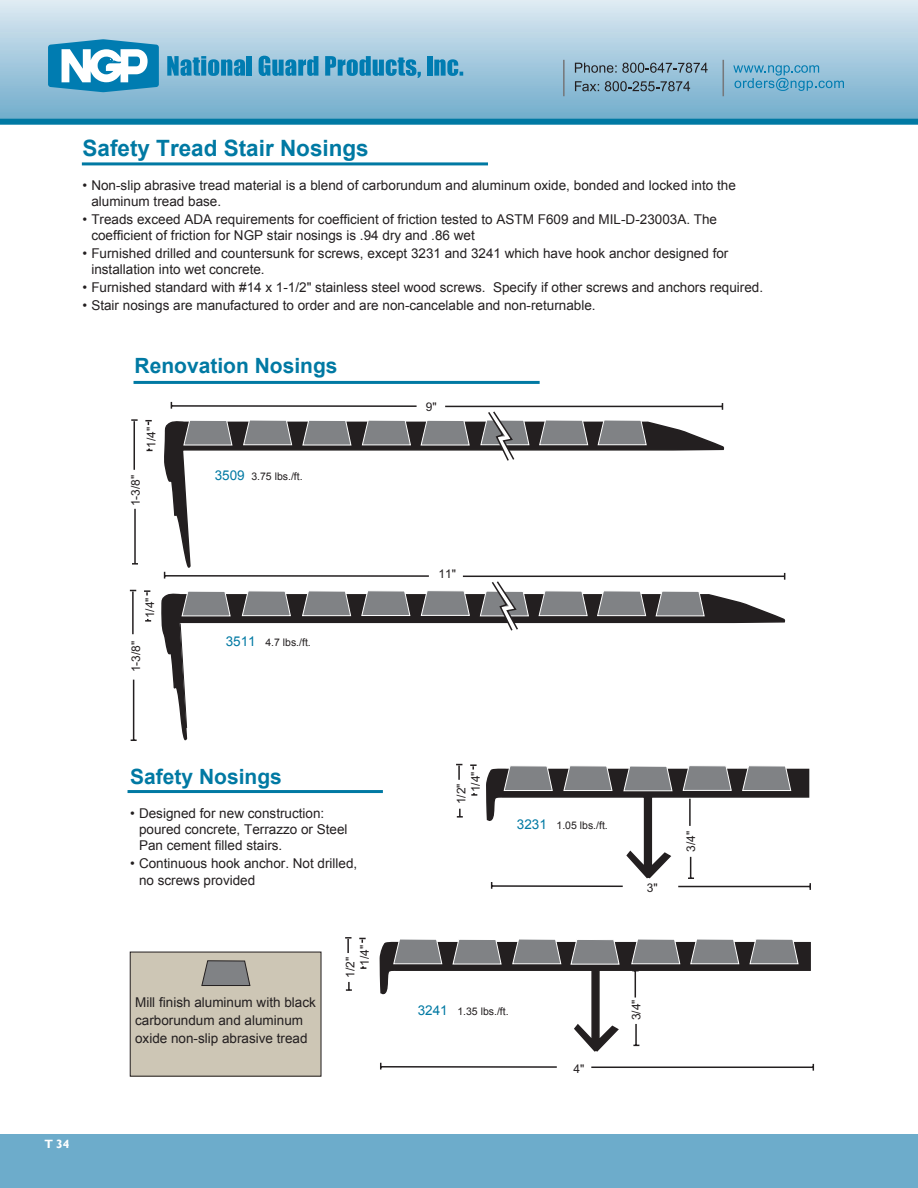
<style>
.page{position:relative;width:918px;height:1188px;background:#fff}
.page>*{position:absolute;margin:0;border:0;box-sizing:border-box;transform-origin:0 0}
.t1{font:700 22.5px "Arial";color:#0079a3}
.t2{font:700 21px "Arial";color:#0079a3}
.t3{font:13.5px/16.2px "Arial";color:#231f20}
.t4{font:12px/14.1px "Arial";color:#231f20}
.t5{font:700 12px "Gill Sans";color:#fff}
.t6{font:10.5px "Arial";color:#231f20}
.s1{font-size:13.5px;color:#0079a3}
</style>
<div class="page">
<div style="left:0;top:1134px;width:918px;height:54px;background:#6daccb"></div>
<div style="left:0;top:0;width:918px;height:122px;background:linear-gradient(to bottom,#dfeaf3,#6caaca)"></div>
<svg style="left:167px;top:56px;width:78px;height:20px;background:#3a97c0"></svg>
<div style="left:247px;top:56px;width:5px;height:20px;background:#007cb1"></div>
<svg style="left:259px;top:56px;width:59px;height:20px"></svg>
<svg style="left:325px;top:56px;width:96px;height:22px;background:#4b9fc5"></svg>
<div style="left:427px;top:56px;width:5px;height:20px;background:#007cb1"></div>
<svg style="left:434px;top:59px;width:29px;height:17px"></svg>
<svg style="left:575px;top:63px;width:133px;height:10px"></svg>
<svg style="left:575px;top:81px;width:24px;height:10px"></svg>
<svg style="left:605px;top:81px;width:85px;height:10px"></svg>
<hr style="left:563px;top:60px;width:2px;height:36px;background:#76787b">
<hr style="left:722px;top:60px;width:2px;height:36px;background:#76787b">
<svg style="left:48px;top:39px;width:111px;height:53px"></svg>
<svg style="left:733px;top:65px;width:111px;height:26px;background:#76b2d0"></svg>
<div style="left:0;top:119px;width:918px;height:6px;background:#0079a3"></div>
<svg style="left:164px;top:421px;width:560px;height:147px"></svg>
<svg style="left:361px;top:420px;width:50px;height:26px"></svg>
<svg style="left:183px;top:420px;width:50px;height:26px"></svg>
<svg style="left:243px;top:420px;width:50px;height:26px"></svg>
<svg style="left:302px;top:420px;width:50px;height:26px"></svg>
<svg style="left:420px;top:420px;width:50px;height:26px"></svg>
<hr style="left:134px;top:421px;width:1px;height:49px;background:#231f20">
<svg style="left:131px;top:419px;width:7px;height:2px"></svg>
<hr style="left:134px;top:509px;width:2px;height:55px;background:#231f20">
<svg style="left:145px;top:420px;width:7px;height:5px"></svg>
<svg style="left:147px;top:448px;width:6px;height:3px"></svg>
<svg style="left:539px;top:420px;width:50px;height:26px"></svg>
<svg style="left:597px;top:420px;width:50px;height:26px"></svg>
<svg style="left:480px;top:411px;width:50px;height:51px"></svg>
<hr style="left:171px;top:405px;width:246px;height:2px;background:#231f20">
<hr style="left:445px;top:406px;width:277px;height:1px;background:#231f20">
<svg style="left:161px;top:593px;width:624px;height:148px"></svg>
<svg style="left:361px;top:591px;width:50px;height:25px"></svg>
<svg style="left:181px;top:591px;width:50px;height:26px"></svg>
<svg style="left:241px;top:591px;width:50px;height:26px"></svg>
<svg style="left:302px;top:591px;width:49px;height:26px"></svg>
<svg style="left:420px;top:591px;width:50px;height:25px"></svg>
<svg style="left:538px;top:591px;width:50px;height:26px"></svg>
<svg style="left:597px;top:591px;width:50px;height:26px"></svg>
<svg style="left:479px;top:581px;width:50px;height:51px"></svg>
<hr style="left:165px;top:575px;width:264px;height:2px;background:#231f20">
<hr style="left:463px;top:576px;width:322px;height:1px;background:#231f20">
<svg style="left:655px;top:591px;width:50px;height:26px"></svg>
<hr style="left:132px;top:592px;width:2px;height:42px;background:#231f20">
<hr style="left:133px;top:680px;width:1px;height:60px;background:#231f20">
<svg style="left:144px;top:590px;width:6px;height:5px"></svg>
<svg style="left:145px;top:619px;width:6px;height:3px"></svg>
<svg style="left:179px;top:623px;width:8px;height:106px"></svg>
<svg style="left:379px;top:941px;width:432px;height:111px"></svg>
<svg style="left:570px;top:940px;width:50px;height:25px"></svg>
<svg style="left:393px;top:939px;width:50px;height:26px"></svg>
<svg style="left:452px;top:939px;width:50px;height:26px"></svg>
<svg style="left:512px;top:939px;width:50px;height:26px"></svg>
<svg style="left:749px;top:939px;width:50px;height:26px"></svg>
<svg style="left:690px;top:939px;width:50px;height:26px"></svg>
<hr style="left:381px;top:1066px;width:176px;height:2px;background:#231f20">
<hr style="left:591px;top:1067px;width:222px;height:1px;background:#231f20">
<svg style="left:345px;top:937px;width:7px;height:16px"></svg>
<svg style="left:346px;top:982px;width:6px;height:9px"></svg>
<svg style="left:359px;top:938px;width:7px;height:5px"></svg>
<svg style="left:360px;top:966px;width:6px;height:3px"></svg>
<svg style="left:631px;top:939px;width:50px;height:59px"></svg>
<hr style="left:635px;top:1024px;width:2px;height:21px;background:#231f20">
<svg style="left:456px;top:764px;width:6px;height:16px"></svg>
<svg style="left:457px;top:809px;width:6px;height:9px"></svg>
<svg style="left:470px;top:764px;width:7px;height:6px"></svg>
<svg style="left:471px;top:793px;width:6px;height:3px"></svg>
<svg style="left:486px;top:766px;width:325px;height:124px"></svg>
<div style="left:130px;top:952px;width:191px;height:124px;background:#cdc6b5"></div>
<div style="left:130px;top:952px;width:191px;height:125px;border:1px solid #231f20"></div>
<hr style="left:82px;top:162px;width:406px;height:3px;background:#0079a3">
<hr style="left:134px;top:381px;width:406px;height:3px;background:#0079a3">
<hr style="left:128px;top:790px;width:255px;height:3px;background:#0079a3">
<svg style="left:201px;top:960px;width:50px;height:26px"></svg>
<h1 class="t1" style="left:82px;top:133px;width:288px">Safety Tread Stair Nosings</h1>
<p class="t3" style="left:91px;top:177px;width:646px;text-indent:-9px">• Non-slip abrasive tread material is a blend of carborundum and aluminum oxide, bonded and locked into the aluminum tread base.</p>
<p class="t3" style="left:91px;top:211px;width:627px;text-indent:-9px">• Treads exceed ADA requirements for coefficient of friction tested to ASTM F609 and MIL-D-23003A. The coefficient of friction for NGP stair nosings is .94 dry and .86 wet</p>
<p class="t3" style="left:91px;top:245px;width:639px;text-indent:-9px">• Furnished drilled and countersunk for screws, except 3231 and 3241 which have hook anchor designed for installation into wet concrete.</p>
<p class="t3" style="left:82px;top:280px;width:682px">• Furnished standard with #14 x 1-1/2" stainless steel wood screws. Specify if other screws and anchors required.</p>
<p class="t3" style="left:82px;top:298px;width:515px">• Stair nosings are manufactured to order and are non-cancelable and non-returnable.</p>
<h2 class="t2" style="left:135px;top:352px;width:205px">Renovation Nosings</h2>
<p class="t4" style="left:144px;top:448px;width:22px;rotate:-90deg">1/4"</p>
<p class="t4" style="left:129px;top:506px;width:33px;rotate:-90deg">1-3/8"</p>
<p class="t4" style="left:143px;top:618px;width:22px;rotate:-90deg">1/4"</p>
<p class="t4" style="left:129px;top:672px;width:33px;rotate:-90deg">1-3/8"</p>
<p class="t6" style="left:215px;top:470px;width:90px"><span class="s1">3509</span> 3.75 lbs./ft.</p>
<p class="t6" style="left:226px;top:636px;width:87px"><span class="s1">3511</span> 4.7 lbs./ft.</p>
<p class="t4" style="left:426px;top:400px;width:12px">9"</p>
<p class="t4" style="left:438px;top:567px;width:19px">11"</p>
<p class="t5" style="left:44px;top:1136px;width:27px">T 34</p>
<h2 class="t2" style="left:130px;top:763px;width:153px">Safety Nosings</h2>
<p class="t3" style="left:139px;top:805px;width:210px;text-indent:-9px">• Designed for new construction: poured concrete, Terrazzo or Steel<br>Pan cement filled stairs.</p>
<p class="t3" style="left:139px;top:856px;width:220px;text-indent:-9px">• Continuous hook anchor. Not drilled, no screws provided</p>
<p class="t3" style="left:135px;top:994px;width:182px;line-height:18px">Mill finish aluminum with black carborundum and aluminum oxide non-slip abrasive tread</p>
<p class="t4" style="left:344px;top:966px;width:22px;text-indent:-12px;rotate:-90deg">1/2"<br>1/4"</p>
<p class="t4" style="left:454px;top:792px;width:22px;text-indent:-12px;rotate:-90deg">1/2"<br>1/4"</p>
<p class="t6" style="left:517px;top:819px;width:92px"><span class="s1">3231</span> 1.05 lbs./ft.</p>
<p class="t4" style="left:647px;top:881px;width:12px">3"</p>
<p class="t4" style="left:684px;top:852px;width:22px;rotate:-90deg">3/4"</p>
<p class="t6" style="left:418px;top:1005px;width:92px"><span class="s1">3241</span> 1.35 lbs./ft.</p>
<p class="t4" style="left:574px;top:1062px;width:12px">4"</p>
<p class="t4" style="left:629px;top:1020px;width:22px;rotate:-90deg">3/4"</p>
</div>
